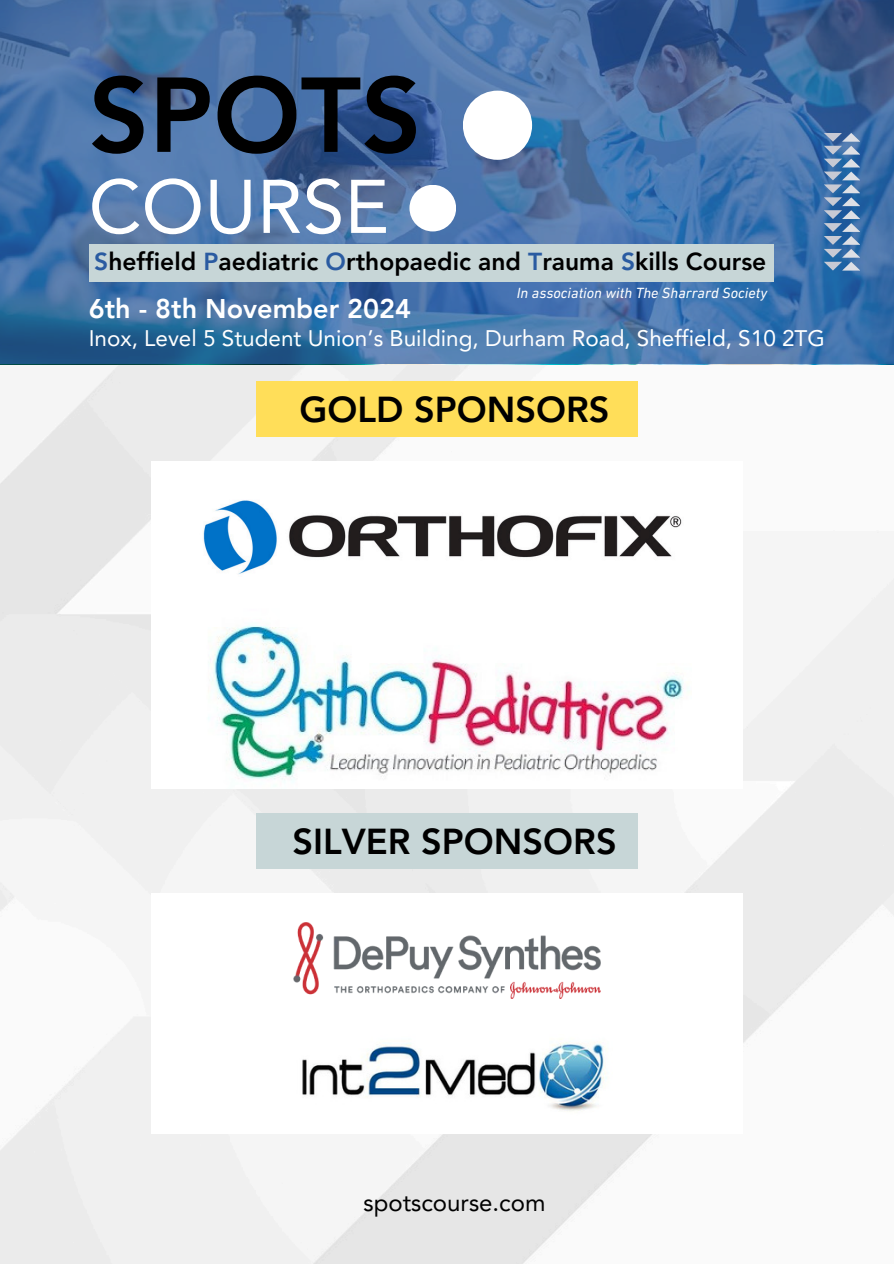
<style>
.page{position:relative;width:894px;height:1264px;background:#fff}
.page>*{position:absolute;margin:0;border:0;box-sizing:border-box;transform-origin:0 0}
.t1{font:800 105px "Avenir LT Pro";color:#000}
.t2{font:75px "Avenir LT Pro";color:#fff}
.t3{font:800 36px "Avenir LT Pro";color:#000}
.t4{font:800 27px "Avenir LT Pro";color:#fff}
.t5{font:800 24.6px "Avenir LT Pro";color:#000}
.t6{font:24px "Avenir LT Pro";color:#000}
.t7{font:22.5px "Avenir LT Pro";color:#fff}
.t8{font:italic 15px "DIN Next LT Pro";color:#fff}
.s1{color:#2a5ba1}
</style>
<div class="page">
<img style="left:0;top:364px;width:893px;height:899px">
<div style="left:256px;top:381px;width:381px;height:56px;background:#ffde59"></div>
<svg style="left:0;top:0;width:893px;height:364px;background:#4570a5"></svg>
<svg style="left:823px;top:133px;width:36px;height:137px;background:#668db8"></svg>
<div style="left:463px;top:91px;width:69px;height:69px;background:#fff;border-radius:50%"></div>
<div style="left:409px;top:185px;width:47px;height:46px;background:#fff;border-radius:50%"></div>
<div style="left:89px;top:244px;width:685px;height:37px;background:#c7d6d7"></div>
<div style="left:151px;top:461px;width:591px;height:327px;background:#fff"></div>
<img style="left:203px;top:500px;width:479px;height:74px">
<img style="left:208px;top:623px;width:476px;height:159px">
<div style="left:256px;top:812px;width:381px;height:56px;background:#c7d6d7"></div>
<div style="left:151px;top:893px;width:591px;height:240px;background:#fff"></div>
<img style="left:302px;top:1042px;width:305px;height:69px">
<img style="left:293px;top:922px;width:307px;height:76px">
<h1 class="t1" style="left:89px;top:72px;width:334px">SPOTS</h1>
<h1 class="t2" style="left:89px;top:176px;width:302px">COURSE</h1>
<p class="t5" style="left:94px;top:252px;width:673px"><span class="s1">S</span>heffield <span class="s1">P</span>aediatric <span class="s1">O</span>rthopaedic and <span class="s1">T</span>rauma <span class="s1">S</span>kills Course</p>
<p class="t8" style="left:516px;top:287px;width:252px">In association with The Sharrard Society</p>
<p class="t4" style="left:89px;top:297px;width:324px">6th - 8th November 2024</p>
<p class="t7" style="left:89px;top:329px;width:737px">Inox, Level 5 Student Union’s Building, Durham Road, Sheffield, S10 2TG</p>
<p class="t3" style="left:299px;top:395px;width:311px">GOLD SPONSORS</p>
<h2 class="t3" style="left:292px;top:826px;width:326px">SILVER SPONSORS</h2>
<p class="t6" style="left:363px;top:1193px;width:183px">spotscourse.com</p>
</div>
